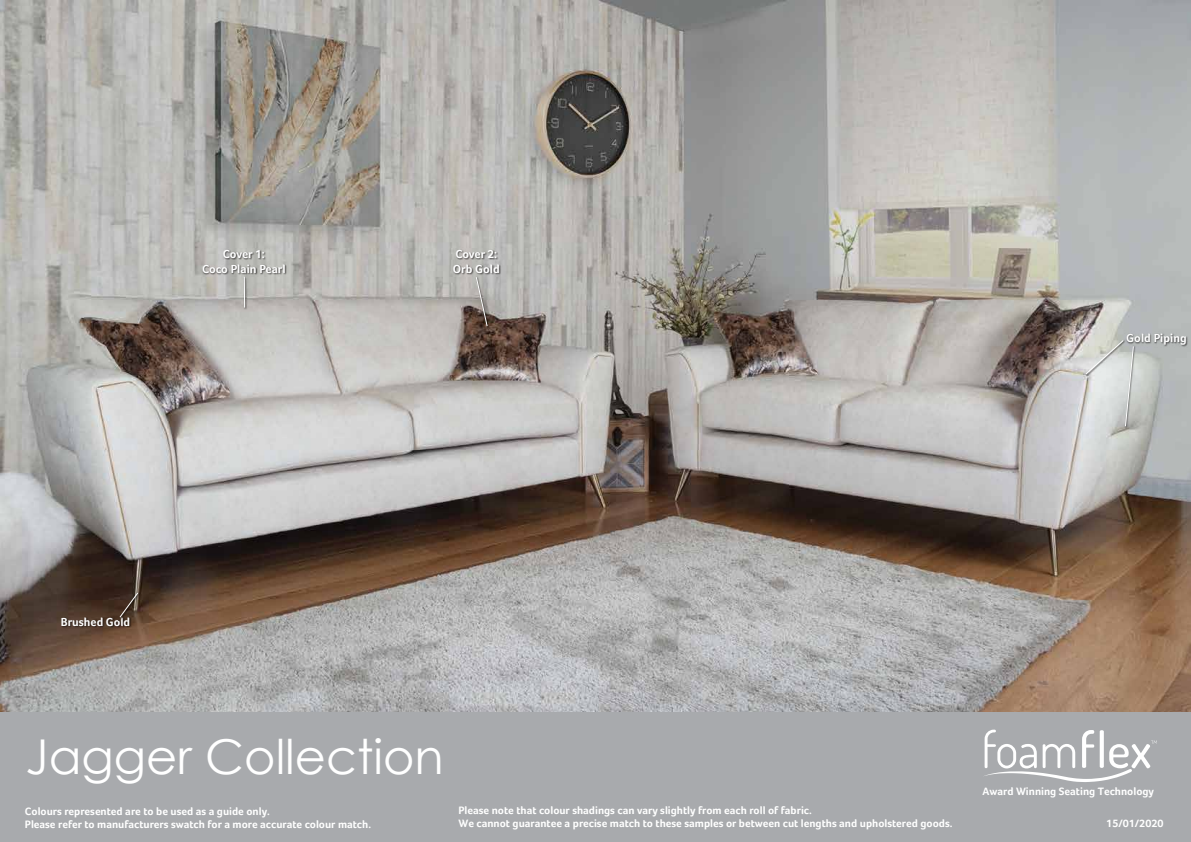
<style>
.page{position:relative;width:1191px;height:842px;background:#fff}
.page>*{position:absolute;margin:0;border:0;box-sizing:border-box;transform-origin:0 0}
.t1{font:48px "Century Gothic";color:#fff}
.t2{font:700 12px/14.4px "Foco";color:#fff}
.t3{font:700 11px/13.2px "Foco";color:#fff}
</style>
<div class="page">
<img style="left:0;top:1px;width:1191px;height:711px">
<div style="left:0;top:712px;width:1191px;height:130px;background:#a8aaad"></div>
<img style="left:474px;top:278px;width:16px;height:51px">
<svg style="left:475px;top:278px;width:13px;height:49px"></svg>
<img style="left:451px;top:247px;width:52px;height:31px">
<img style="left:200px;top:247px;width:89px;height:32px">
<img style="left:242px;top:275px;width:6px;height:35px">
<svg style="left:243px;top:276px;width:3px;height:33px"></svg>
<img style="left:59px;top:614px;width:74px;height:17px">
<img style="left:118px;top:591px;width:23px;height:29px">
<svg style="left:119px;top:591px;width:20px;height:28px"></svg>
<svg style="left:984px;top:730px;width:173px;height:52px"></svg>
<img style="left:1123px;top:362px;width:13px;height:67px">
<img style="left:1124px;top:331px;width:65px;height:31px">
<svg style="left:1084px;top:339px;width:50px;height:88px;background:#d3d6d3"></svg>
<p class="t2" style="left:202px;top:247px;width:85px;text-align:center">Cover 1:<br>Coco Plain Pearl</p>
<p class="t2" style="left:453px;top:247px;width:49px">Cover 2:<br>Orb Gold</p>
<p class="t2" style="left:1126px;top:331px;width:62px">Gold Piping</p>
<p class="t2" style="left:61px;top:614px;width:71px">Brushed Gold</p>
<h1 class="t1" style="left:26px;top:723px;width:419px">Jagger Collection</h1>
<p class="t3" style="left:25px;top:804px;width:348px">Colours represented are to be used as a guide only.<br>Please refer to manufacturers swatch for a more accurate colour match.</p>
<p class="t3" style="left:458px;top:804px;width:495px">Please note that colour shadings can vary slightly from each roll of fabric.<br>We cannot guarantee a precise match to these samples or between cut lengths and upholstered goods.</p>
<p class="t3" style="left:982px;top:784px;width:173px">Award Winning Seating Technology</p>
<p class="t3" style="left:1106px;top:817px;width:59px">15/01/2020</p>
</div>
